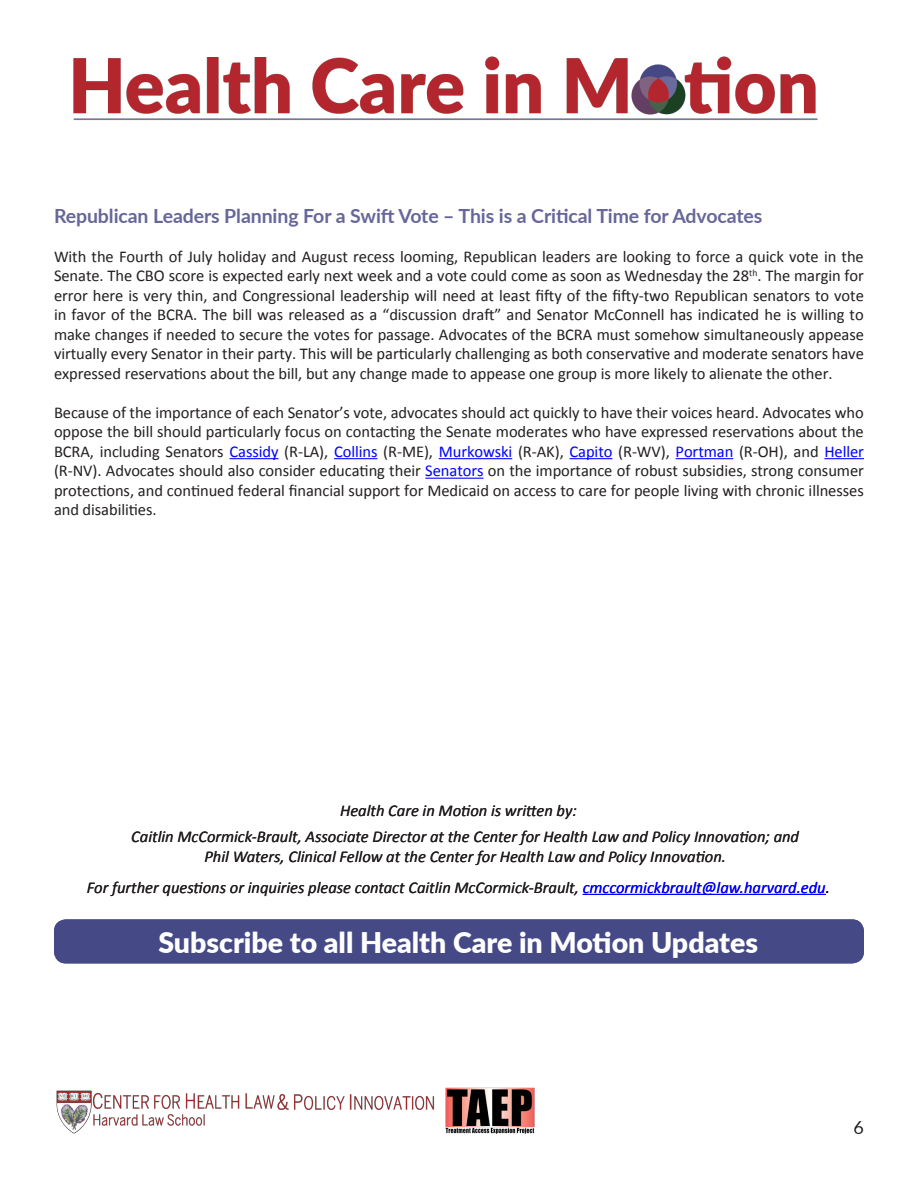
<style>
.page{position:relative;width:918px;height:1188px;background:#fff}
.page>*{position:absolute;margin:0;border:0;box-sizing:border-box;transform-origin:0 0}
.t1{font:900 28.5px "Lato";color:#fff}
.t2{font:700 19.5px "Lato";letter-spacing:-.005em;color:#669}
.t3{font:18px "Lato";color:#231f20}
.t4{font:16.5px/19.5px "Calibri";letter-spacing:-.005em;color:#231f20;text-align:justify}
.t5{font:italic 16.5px "Calibri";color:#231f20}
.s1{color:#00f}
.s2{color:#000}
</style>
<div class="page">
<img style="left:56px;top:1090px;width:379px;height:44px">
<img style="left:73px;top:56px;width:745px;height:64px">
<img style="left:446px;top:1088px;width:89px;height:46px">
<hr style="left:230px;top:458px;width:48px;height:1px;background:#00f">
<hr style="left:334px;top:458px;width:43px;height:1px;background:#00f">
<hr style="left:439px;top:458px;width:73px;height:1px;background:#00f">
<hr style="left:570px;top:458px;width:42px;height:1px;background:#00f">
<hr style="left:676px;top:458px;width:57px;height:1px;background:#00f">
<hr style="left:824px;top:458px;width:40px;height:1px;background:#00f">
<hr style="left:425px;top:478px;width:58px;height:1px;background:#00f">
<hr style="left:583px;top:894px;width:243px;height:1px;background:#00f">
<div style="left:54px;top:919px;width:810px;height:44px;background:#454985;border-radius:12px"></div>
<p class="t2" style="left:54px;top:201px;width:710px">Republican Leaders Planning For a Swift Vote – This is a Critical Time for Advocates</p>
<p class="t4" style="left:54px;top:247px;width:811px">With the Fourth of July holiday and August recess looming, Republican leaders are looking to force a quick vote in the Senate. The CBO score is expected early next week and a vote could come as soon as Wednesday the 28<sup>th</sup>. The margin for error here is very thin, and Congressional leadership will need at least fifty of the fifty-two Republican senators to vote in favor of the BCRA. The bill was released as a “discussion draft” and Senator McConnell has indicated he is willing to make changes if needed to secure the votes for passage. Advocates of the BCRA must somehow simultaneously appease virtually every Senator in their party. This will be particularly challenging as both conservative and moderate senators have expressed reservations about the bill, but any change made to appease one group is more likely to alienate the other.</p>
<p class="t4" style="left:54px;top:403px;width:812px">Because of the importance of each Senator’s vote, advocates should act quickly to have their voices heard. Advocates who oppose the bill should particularly focus on contacting the Senate moderates who have expressed reservations about the BCRA, including Senators <span class="s1">Cassidy</span> (R-LA), <span class="s1">Collins</span> (R-ME), <span class="s1">Murkowski</span> (R-AK), <span class="s1">Capito</span> (R-WV), <span class="s1">Portman</span> (R-OH), and <span class="s1">Heller </span>(R-NV). Advocates should also consider educating their <span class="s1">Senators</span> on the importance of robust subsidies, strong consumer protections, and continued federal financial support for Medicaid on access to care for people living with chronic illnesses and disabilities.</p>
<p class="t5" style="left:340px;top:799px;width:238px">Health Care in Motion is written by:</p>
<p class="t5" style="left:131px;top:826px;width:669px">Caitlin McCormick-Brault, Associate Director at the Center for Health Law and Policy Innovation; and</p>
<p class="t5" style="left:204px;top:846px;width:523px">Phil Waters, Clinical Fellow at the Center for Health Law and Policy Innovation.</p>
<p class="t5" style="left:87px;top:876px;width:745px">For further questions or inquiries please contact Caitlin McCormick-Brault, <span class="s1">cmccormickbrault@law.harvard.edu</span><span class="s2">.</span></p>
<p class="t1" style="left:158px;top:921px;width:601px">Subscribe to all Health Care in Motion Updates</p>
<p class="t5" style="left:526px;top:799px;width:7px">t</p>
<p class="t3" style="left:854px;top:1115px;width:12px">6</p>
</div>
